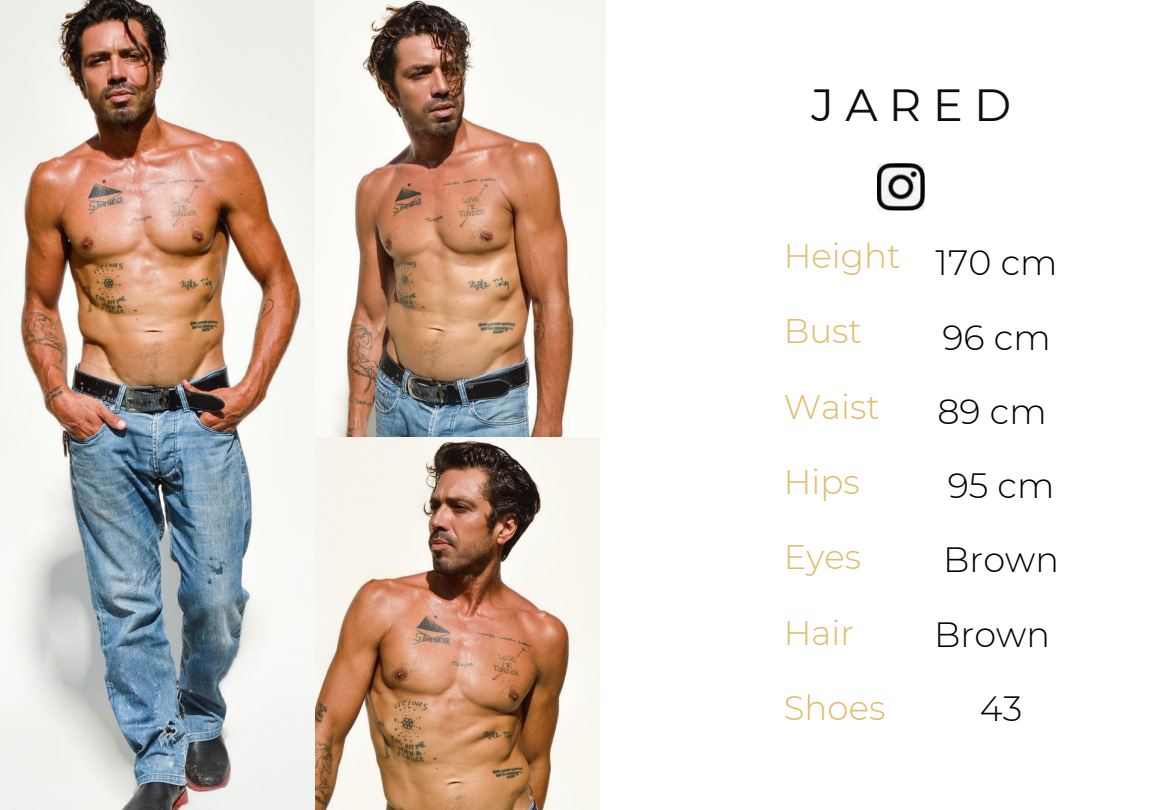
<style>
.page{position:relative;width:1170px;height:810px;background:#fff}
.page>*{position:absolute;margin:0;border:0;box-sizing:border-box;transform-origin:0 0}
.t1{font:45px "Montserrat";letter-spacing:.25em;color:#0f0e0d}
.t2{font:300 35.1px/74.2px "Montserrat";color:#000;text-align:center}
.t3{font:300 34.05px "Montserrat";color:#dfbc6a}
</style>
<div class="page">
<img style="left:877px;top:164px;width:47px;height:47px">
<img style="left:0;top:0;width:315px;height:810px">
<img style="left:315px;top:0;width:290px;height:438px">
<img style="left:315px;top:438px;width:285px;height:372px">
<h1 class="t1" style="left:812px;top:77px;width:201px">JARED</h1>
<p class="t3" style="left:784px;top:235px;width:119px">Height</p>
<p class="t3" style="left:784px;top:310px;width:80px">Bust</p>
<p class="t3" style="left:784px;top:386px;width:98px">Waist</p>
<p class="t3" style="left:784px;top:461px;width:78px">Hips</p>
<p class="t3" style="left:784px;top:536px;width:79px">Eyes</p>
<p class="t3" style="left:784px;top:612px;width:72px">Hair</p>
<p class="t3" style="left:784px;top:687px;width:103px">Shoes</p>
<p class="t2" style="left:934px;top:226px;width:127px">170 cm<br>96 cm<br>89 cm<br>95 cm<br>Brown<br>Brown<br>43</p>
</div>
